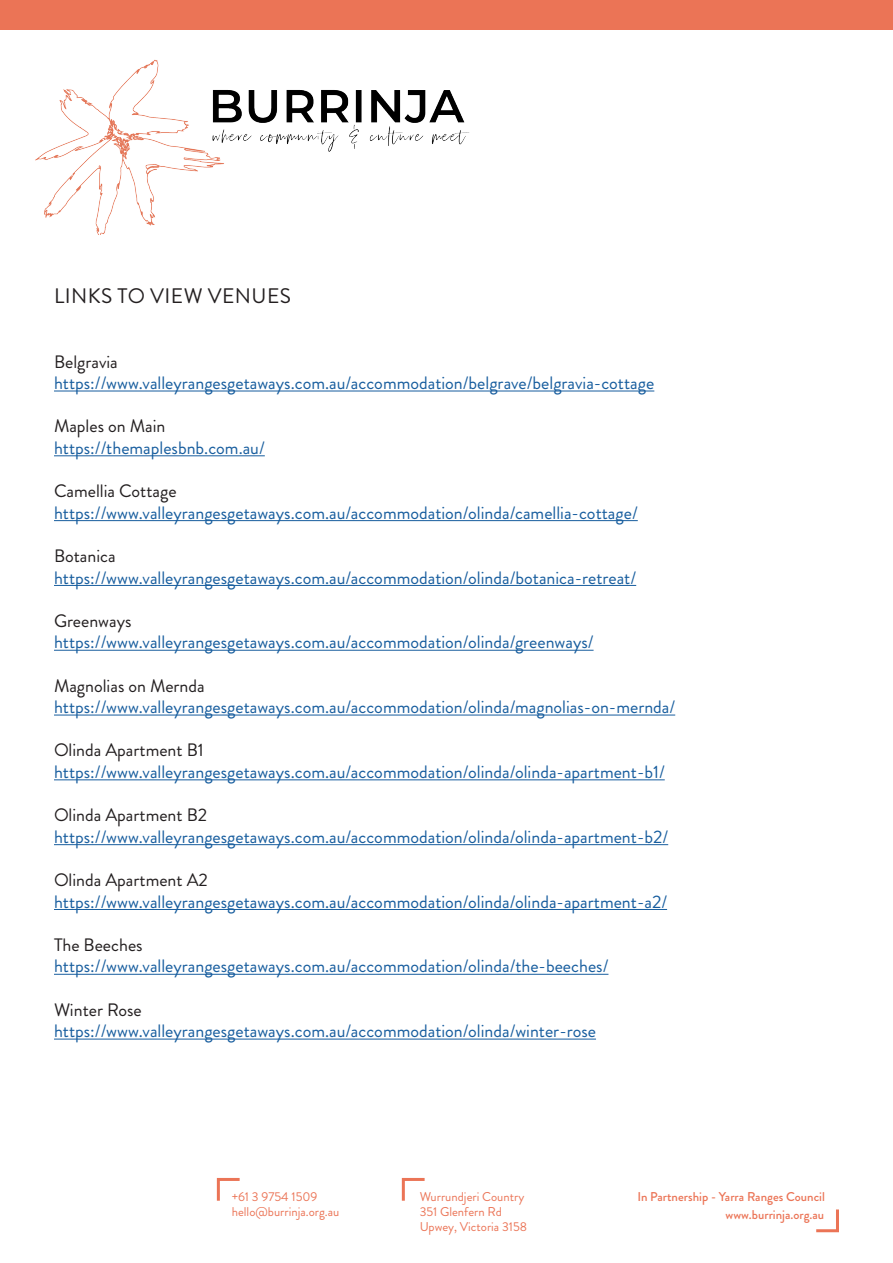
<style>
.page{position:relative;width:893px;height:1263px;background:#fff}
.page>*{position:absolute;margin:0;border:0;box-sizing:border-box;transform-origin:0 0}
.t1{font:21px "Brandon Grotesque";letter-spacing:.02em;color:#231f20}
.t2{font:18px "Brandon Grotesque";color:#175d9e}
.t3{font:18px "Brandon Grotesque";color:#231f20}
.Infos___Business_Car{font:12.75px/15.3px "Brandon Grotesque";color:#eb7456}
.Infos___Business_Car-2{font:500 12.75px "Brandon Grotesque";color:#eb7456}
.Web{font:500 12.75px "Brandon Grotesque";color:#eb7456}
</style>
<div class="page">
<div style="left:0;top:0;width:893px;height:30px;background:#eb7456"></div>
<img style="left:35px;top:59px;width:435px;height:176px">
<svg style="left:816px;top:1209px;width:23px;height:24px"></svg>
<svg style="left:216px;top:1178px;width:24px;height:23px"></svg>
<svg style="left:401px;top:1178px;width:24px;height:23px"></svg>
<hr style="left:54px;top:391px;width:600px;height:1px;background:#175d9e">
<hr style="left:54px;top:455px;width:211px;height:1px;background:#175d9e">
<hr style="left:54px;top:520px;width:584px;height:1px;background:#175d9e">
<hr style="left:54px;top:585px;width:582px;height:1px;background:#175d9e">
<hr style="left:54px;top:650px;width:540px;height:1px;background:#175d9e">
<hr style="left:54px;top:715px;width:621px;height:1px;background:#175d9e">
<hr style="left:54px;top:779px;width:611px;height:1px;background:#175d9e">
<hr style="left:54px;top:844px;width:614px;height:1px;background:#175d9e">
<hr style="left:54px;top:909px;width:613px;height:1px;background:#175d9e">
<hr style="left:54px;top:974px;width:554px;height:1px;background:#175d9e">
<hr style="left:54px;top:1039px;width:542px;height:1px;background:#175d9e">
<p class="t1" style="left:54px;top:281px;width:238px">LINKS TO VIEW VENUES</p>
<p class="t3" style="left:54px;top:349px;width:65px">Belgravia</p>
<p class="t2" style="left:54px;top:371px;width:602px">https://www.valleyrangesgetaways.com.au/accommodation/belgrave/belgravia-cottage</p>
<p class="t3" style="left:54px;top:414px;width:113px">Maples on Main</p>
<p class="t2" style="left:54px;top:435px;width:212px">https://themaplesbnb.com.au/</p>
<p class="t3" style="left:54px;top:479px;width:124px">Camellia Cottage</p>
<p class="t2" style="left:54px;top:500px;width:585px">https://www.valleyrangesgetaways.com.au/accommodation/olinda/camellia-cottage/</p>
<p class="t3" style="left:54px;top:543px;width:63px">Botanica</p>
<p class="t2" style="left:54px;top:565px;width:584px">https://www.valleyrangesgetaways.com.au/accommodation/olinda/botanica-retreat/</p>
<p class="t3" style="left:54px;top:608px;width:79px">Greenways</p>
<p class="t2" style="left:54px;top:630px;width:541px">https://www.valleyrangesgetaways.com.au/accommodation/olinda/greenways/</p>
<p class="t3" style="left:54px;top:673px;width:152px">Magnolias on Mernda</p>
<p class="t2" style="left:54px;top:695px;width:623px">https://www.valleyrangesgetaways.com.au/accommodation/olinda/magnolias-on-mernda/</p>
<p class="t3" style="left:54px;top:738px;width:151px">Olinda Apartment B1</p>
<p class="t2" style="left:54px;top:759px;width:612px">https://www.valleyrangesgetaways.com.au/accommodation/olinda/olinda-apartment-b1/</p>
<p class="t3" style="left:54px;top:803px;width:155px">Olinda Apartment B2</p>
<p class="t2" style="left:54px;top:824px;width:616px">https://www.valleyrangesgetaways.com.au/accommodation/olinda/olinda-apartment-b2/</p>
<p class="t3" style="left:54px;top:867px;width:155px">Olinda Apartment A2</p>
<p class="t2" style="left:54px;top:889px;width:615px">https://www.valleyrangesgetaways.com.au/accommodation/olinda/olinda-apartment-a2/</p>
<p class="t3" style="left:54px;top:932px;width:90px">The Beeches</p>
<p class="t2" style="left:54px;top:954px;width:556px">https://www.valleyrangesgetaways.com.au/accommodation/olinda/the-beeches/</p>
<p class="t3" style="left:54px;top:997px;width:89px">Winter Rose</p>
<p class="t2" style="left:54px;top:1019px;width:543px">https://www.valleyrangesgetaways.com.au/accommodation/olinda/winter-rose</p>
<p class="Infos___Business_Car" style="left:232px;top:1189px;width:87px">+61 3 9754 1509</p>
<p class="Infos___Business_Car" style="left:232px;top:1204px;width:109px">hello@burrinja.org.au</p>
<p class="Infos___Business_Car" style="left:420px;top:1189px;width:106px">Wurrundjeri Country</p>
<p class="Infos___Business_Car" style="left:420px;top:1204px;width:109px">351 Glenfern Rd<br>Upwey, Victoria 3158</p>
<p class="Infos___Business_Car-2" style="left:637px;top:1187px;width:189px">In Partnership - Yarra Ranges Council</p>
<p class="Web" style="left:726px;top:1206px;width:100px">www.burrinja.org.au</p>
</div>
